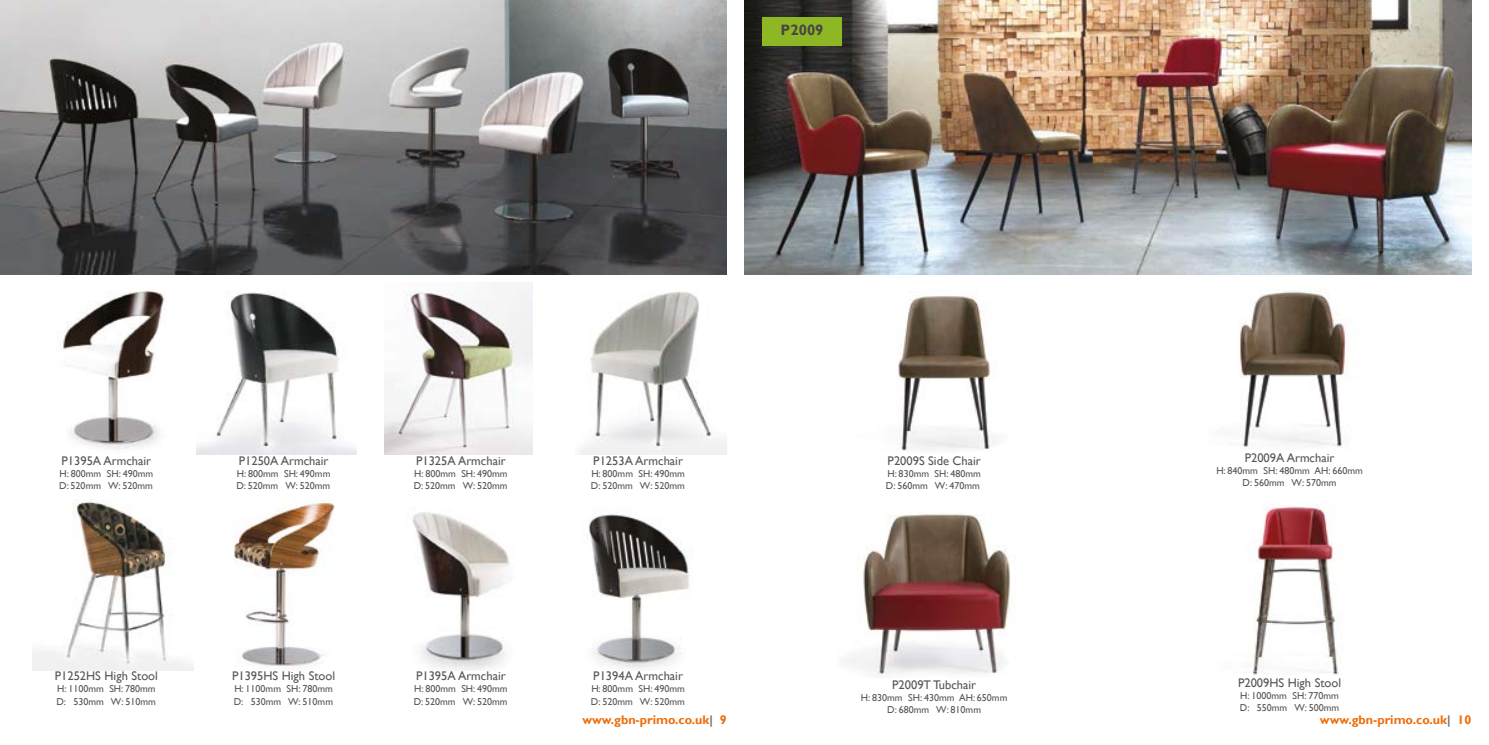
<style>
.page{position:relative;width:1489px;height:745px;background:#fff}
.page>*{position:absolute;margin:0;border:0;box-sizing:border-box;transform-origin:0 0}
.t1{font:700 15px "Gill Sans";color:#494545}
.t2{font:12.5px "Gill Sans";color:#575756}
.t3{font:700 12.5px "Gill Sans";color:#ed6d0a}
.t4{font:10px/12px "Gill Sans";color:#575756}
.s1{color:#706f6f}
</style>
<div class="page">
<img style="left:0;top:0;width:726px;height:275px">
<img style="left:59px;top:290px;width:106px;height:160px">
<img style="left:196px;top:291px;width:160px;height:163px">
<img style="left:384px;top:283px;width:148px;height:171px">
<img style="left:579px;top:291px;width:147px;height:163px">
<img style="left:33px;top:499px;width:302px;height:171px">
<img style="left:413px;top:512px;width:97px;height:158px">
<img style="left:587px;top:514px;width:103px;height:154px">
<img style="left:744px;top:0;width:726px;height:275px">
<div style="left:762px;top:18px;width:80px;height:28px;background:#8db724"></div>
<img style="left:897px;top:295px;width:100px;height:156px">
<img style="left:1239px;top:291px;width:107px;height:156px">
<img style="left:848px;top:514px;width:163px;height:162px">
<img style="left:1253px;top:503px;width:86px;height:171px">
<p class="t1" style="left:780px;top:21px;width:44px">P2009</p>
<p class="t2" style="left:61px;top:452px;width:91px">P1395A Armchair</p>
<p class="t4" style="left:59px;top:467px;width:95px">H: 800mm SH: 490mm<br>D: 520mm W: 520mm</p>
<p class="t2" style="left:55px;top:668px;width:105px">P1252HS High Stool</p>
<p class="t4" style="left:56px;top:682px;width:101px">H: 1100mm SH: 780mm<br>D: 530mm W: 510mm</p>
<p class="t2" style="left:239px;top:452px;width:91px">P1250A Armchair</p>
<p class="t4" style="left:236px;top:467px;width:95px">H: 800mm SH: 490mm<br>D: 520mm W: 520mm</p>
<p class="t2" style="left:232px;top:668px;width:105px">P1395HS High Stool</p>
<p class="t4" style="left:234px;top:682px;width:101px">H: 1100mm SH: 780mm<br>D: 530mm W: 510mm</p>
<p class="t2" style="left:416px;top:452px;width:91px">P1325A Armchair</p>
<p class="t4" style="left:414px;top:467px;width:95px">H: 800mm SH: 490mm<br>D: 520mm W: 520mm</p>
<p class="t2" style="left:416px;top:668px;width:91px">P1395A Armchair</p>
<p class="t4" style="left:414px;top:682px;width:95px">H: 800mm SH: 490mm<br>D: 520mm W: 520mm</p>
<p class="t2" style="left:593px;top:452px;width:91px">P1253A Armchair</p>
<p class="t4" style="left:591px;top:467px;width:95px">H: 800mm SH: 490mm<br>D: 520mm W: 520mm</p>
<p class="t2" style="left:593px;top:668px;width:91px">P1394A Armchair</p>
<p class="t4" style="left:591px;top:682px;width:95px">H: 800mm SH: 490mm<br>D: 520mm W: 520mm</p>
<p class="t3" style="left:582px;top:712px;width:146px">www.gbn-primo.co.uk<span class="s1">|</span> 9</p>
<p class="t2" style="left:887px;top:453px;width:95px">P2009S Side Chair</p>
<p class="t4" style="left:885px;top:467px;width:96px">H: 830mm SH: 480mm<br>D: 560mm W: 470mm</p>
<p class="t2" style="left:892px;top:677px;width:85px">P2009T Tubchair</p>
<p class="t4" style="left:860px;top:691px;width:148px;text-align:center">H: 830mm SH: 430mm AH: 650mm<br>D: 680mm W: 810mm</p>
<p class="t2" style="left:1244px;top:450px;width:91px">P2009A Armchair</p>
<p class="t4" style="left:1216px;top:465px;width:148px;text-align:center">H: 840mm SH: 480mm AH: 660mm<br>D: 560mm W: 570mm</p>
<p class="t2" style="left:1237px;top:674px;width:105px">P2009HS High Stool</p>
<p class="t4" style="left:1239px;top:689px;width:101px">H: 1000mm SH: 770mm<br>D: 550mm W: 500mm</p>
<p class="t3" style="left:1319px;top:712px;width:153px">www.gbn-primo.co.uk<span class="s1">|</span> 10</p>
</div>
